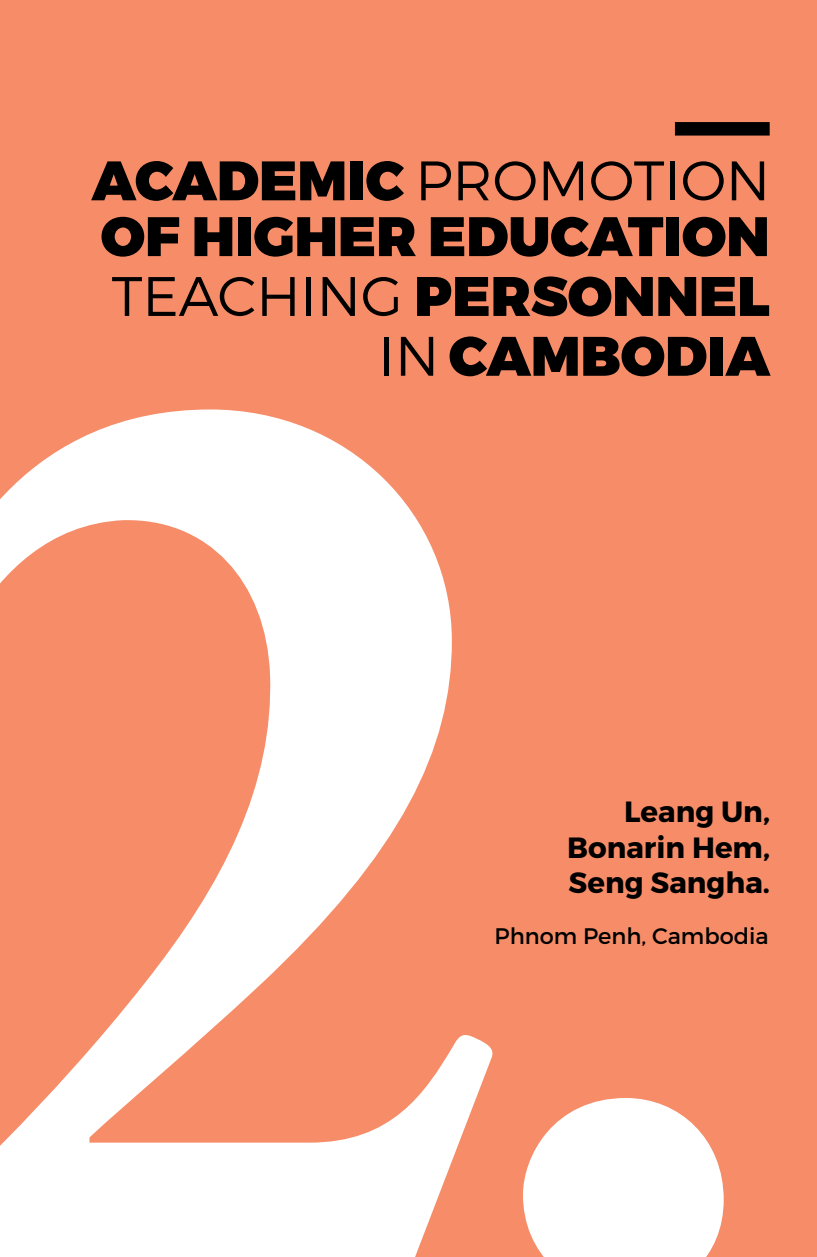
<style>
.page{position:relative;width:817px;height:1257px;background:#fff}
.page>*{position:absolute;margin:0;border:0;box-sizing:border-box;transform-origin:0 0}
.t1{font:700 1269.67px "Adobe Caslon Pro";color:#fff}
.t2{font:900 55.57px/57.8px "Montserrat";color:#000;text-align:justify}
.t3{font:700 29.25px/35.8px "Montserrat";color:#000;text-align:justify}
.t4{font:22.5px "Montserrat";color:#000}
.s1{font-weight:300}
</style>
<div class="page">
<div style="left:0;top:0;width:816px;height:1256px;background:#f68d68"></div>
<div style="left:674px;top:122px;width:95px;height:14px;background:#000"></div>
<p class="t2" style="left:92px;top:154px;width:679px">ACADEMIC <span class="s1">PROMOTION </span>OF HIGHER EDUCATION <span class="s1">TEACHING</span> PERSONNEL</p>
<p class="t2" style="left:379px;top:329px;width:392px"><span class="s1">IN</span> CAMBODIA</p>
<h1 class="t1" style="left:-114px;top:96px;width:916px">2.</h1>
<p class="t3" style="left:567px;top:794px;width:204px;text-indent:57px">Leang Un, Bonarin Hem, Seng Sangha.</p>
<p class="t4" style="left:494px;top:921px;width:276px">Phnom Penh, Cambodia</p>
</div>
